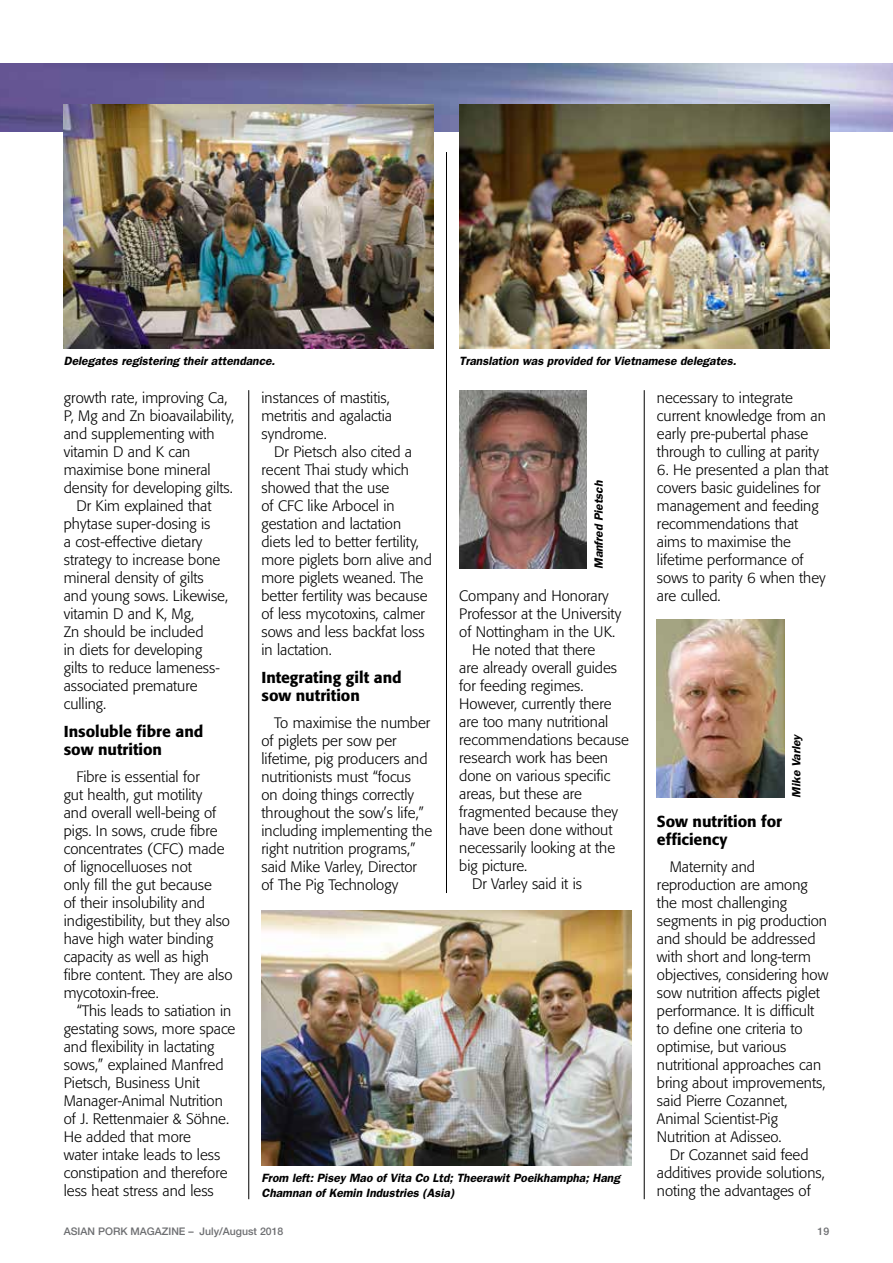
<style>
.page{position:relative;width:893px;height:1263px;background:#fff}
.page>*{position:absolute;margin:0;border:0;box-sizing:border-box;transform-origin:0 0}
.t1{font:500 15.75px/18px "Formata";color:#000}
.t2{font:300 15px/18px "Formata";color:#000}
.t3{font:italic 600 12px/15px "Franklin Gothic";color:#000}
.t4{font:500 10.5px "Helvetica Neue LT";color:#6d6e71}
</style>
<div class="page">
<img style="left:0;top:64px;width:893px;height:68px">
<img style="left:64px;top:104px;width:370px;height:245px">
<img style="left:459px;top:104px;width:370px;height:244px">
<img style="left:459px;top:390px;width:128px;height:179px">
<img style="left:657px;top:619px;width:127px;height:179px">
<img style="left:261px;top:910px;width:370px;height:255px">
<hr style="left:248px;top:390px;width:1px;height:809px;background:#000">
<hr style="left:446px;top:152px;width:1px;height:741px;background:#000">
<hr style="left:644px;top:390px;width:1px;height:809px;background:#000">
<p class="t3" style="left:64px;top:353px;width:213px">Delegates registering their attendance.</p>
<p class="t3" style="left:459px;top:353px;width:279px">Translation was provided for Vietnamese delegates.</p>
<p class="t2" style="left:64px;top:389px;width:165px">growth rate, improving Ca,</p>
<p class="t2" style="left:64px;top:407px;width:172px">P, Mg and Zn bioavailability,</p>
<p class="t2" style="left:64px;top:425px;width:152px">and supplementing with</p>
<p class="t2" style="left:64px;top:443px;width:128px">vitamin D and K can</p>
<p class="t2" style="left:64px;top:461px;width:148px">maximise bone mineral</p>
<p class="t2" style="left:64px;top:479px;width:171px">density for developing gilts.</p>
<p class="t2" style="left:77px;top:497px;width:137px">Dr Kim explained that</p>
<p class="t2" style="left:64px;top:515px;width:148px">phytase super-dosing is</p>
<p class="t2" style="left:64px;top:533px;width:140px">a cost-effective dietary</p>
<p class="t2" style="left:64px;top:551px;width:158px">strategy to increase bone</p>
<p class="t2" style="left:64px;top:569px;width:142px">mineral density of gilts</p>
<p class="t2" style="left:64px;top:587px;width:166px">and young sows. Likewise,</p>
<p class="t2" style="left:64px;top:605px;width:132px">vitamin D and K, Mg,</p>
<p class="t2" style="left:64px;top:623px;width:141px">Zn should be included</p>
<p class="t2" style="left:64px;top:641px;width:140px">in diets for developing</p>
<p class="t2" style="left:64px;top:659px;width:157px">gilts to reduce lameness-</p>
<p class="t2" style="left:64px;top:677px;width:135px">associated premature</p>
<p class="t2" style="left:64px;top:695px;width:44px">culling.</p>
<p class="t1" style="left:64px;top:722px;width:141px">Insoluble fibre and sow nutrition</p>
<p class="t2" style="left:64px;top:768px;width:170px;text-indent:13px">Fibre is essential for<br>gut health, gut motility<br>and overall well-being of pigs. In sows, crude fibre concentrates (CFC) made of lignocelluoses not<br>only fill the gut because<br>of their insolubility and indigestibility, but they also have high water binding capacity as well as high fibre content. They are also mycotoxin-free.</p>
<p class="t2" style="left:64px;top:1002px;width:173px;text-indent:13px">“This leads to satiation in gestating sows, more space and flexibility in lactating sows,” explained Manfred<br>Pietsch, Business Unit<br>Manager-Animal Nutrition of J. Rettenmaier &amp; Söhne.<br>He added that more<br>water intake leads to less constipation and therefore less heat stress and less</p>
<p class="t2" style="left:657px;top:389px;width:170px">necessary to integrate current knowledge from an early pre-pubertal phase through to culling at parity</p>
<p class="t2" style="left:657px;top:461px;width:173px">6. He presented a plan that covers basic guidelines for management and feeding recommendations that aims to maximise the lifetime performance of sows to parity 6 when they are culled.</p>
<p class="t2" style="left:261px;top:389px;width:132px">instances of mastitis, metritis and agalactia syndrome.</p>
<p class="t2" style="left:261px;top:443px;width:172px;text-indent:13px">Dr Pietsch also cited a recent Thai study which showed that the use<br>of CFC like Arbocel in gestation and lactation diets led to better fertility, more piglets born alive and more piglets weaned. The better fertility was because of less mycotoxins, calmer sows and less backfat loss in lactation.</p>
<p class="t1" style="left:261px;top:668px;width:142px">Integrating gilt and sow nutrition</p>
<p class="t2" style="left:262px;top:714px;width:172px;text-indent:13px">To maximise the number of piglets per sow per lifetime, pig producers and nutritionists must “focus<br>on doing things correctly throughout the sow’s life,” including implementing the right nutrition programs,” said Mike Varley, Director of The Pig Technology</p>
<p class="t3" style="left:591px;top:569px;width:90px;rotate:-90deg">Manfred Pietsch</p>
<p class="t2" style="left:459px;top:587px;width:151px">Company and Honorary</p>
<p class="t2" style="left:459px;top:605px;width:163px">Professor at the University</p>
<p class="t2" style="left:459px;top:623px;width:157px">of Nottingham in the UK.</p>
<p class="t2" style="left:472px;top:641px;width:125px">He noted that there</p>
<p class="t2" style="left:459px;top:659px;width:159px">are already overall guides</p>
<p class="t2" style="left:459px;top:677px;width:126px">for feeding regimes.</p>
<p class="t2" style="left:459px;top:695px;width:154px">However, currently there</p>
<p class="t2" style="left:459px;top:713px;width:151px">are too many nutritional</p>
<p class="t2" style="left:459px;top:731px;width:171px">recommendations because</p>
<p class="t2" style="left:459px;top:749px;width:150px">research work has been</p>
<p class="t2" style="left:459px;top:767px;width:153px">done on various specific</p>
<p class="t2" style="left:459px;top:785px;width:124px">areas, but these are</p>
<p class="t2" style="left:459px;top:803px;width:160px">fragmented because they</p>
<p class="t2" style="left:459px;top:821px;width:155px">have been done without</p>
<p class="t2" style="left:459px;top:839px;width:157px">necessarily looking at the</p>
<p class="t2" style="left:459px;top:857px;width:70px">big picture.</p>
<p class="t2" style="left:472px;top:875px;width:112px">Dr Varley said it is</p>
<p class="t3" style="left:789px;top:798px;width:65px;rotate:-90deg">Mike Varley</p>
<p class="t1" style="left:657px;top:812px;width:127px">Sow nutrition for efficiency</p>
<p class="t2" style="left:657px;top:858px;width:173px;text-indent:13px">Maternity and reproduction are among the most challenging segments in pig production and should be addressed with short and long-term objectives, considering how sow nutrition affects piglet performance. It is difficult to define one criteria to optimise, but various nutritional approaches can bring about improvements, said Pierre Cozannet,<br>Animal Scientist-Pig<br>Nutrition at Adisseo.</p>
<p class="t2" style="left:657px;top:1146px;width:169px;text-indent:13px">Dr Cozannet said feed additives provide solutions, noting the advantages of</p>
<p class="t3" style="left:261px;top:1170px;width:360px">From left: Pisey Mao of Vita Co Ltd; Theerawit Poeikhampha; Hang<br>Chamnan of Kemin Industries (Asia)</p>
<p class="t4" style="left:64px;top:1225px;width:221px">ASIAN PORK MAGAZINE – July/August 2018</p>
<p class="t4" style="left:817px;top:1225px;width:13px">19</p>
</div>
